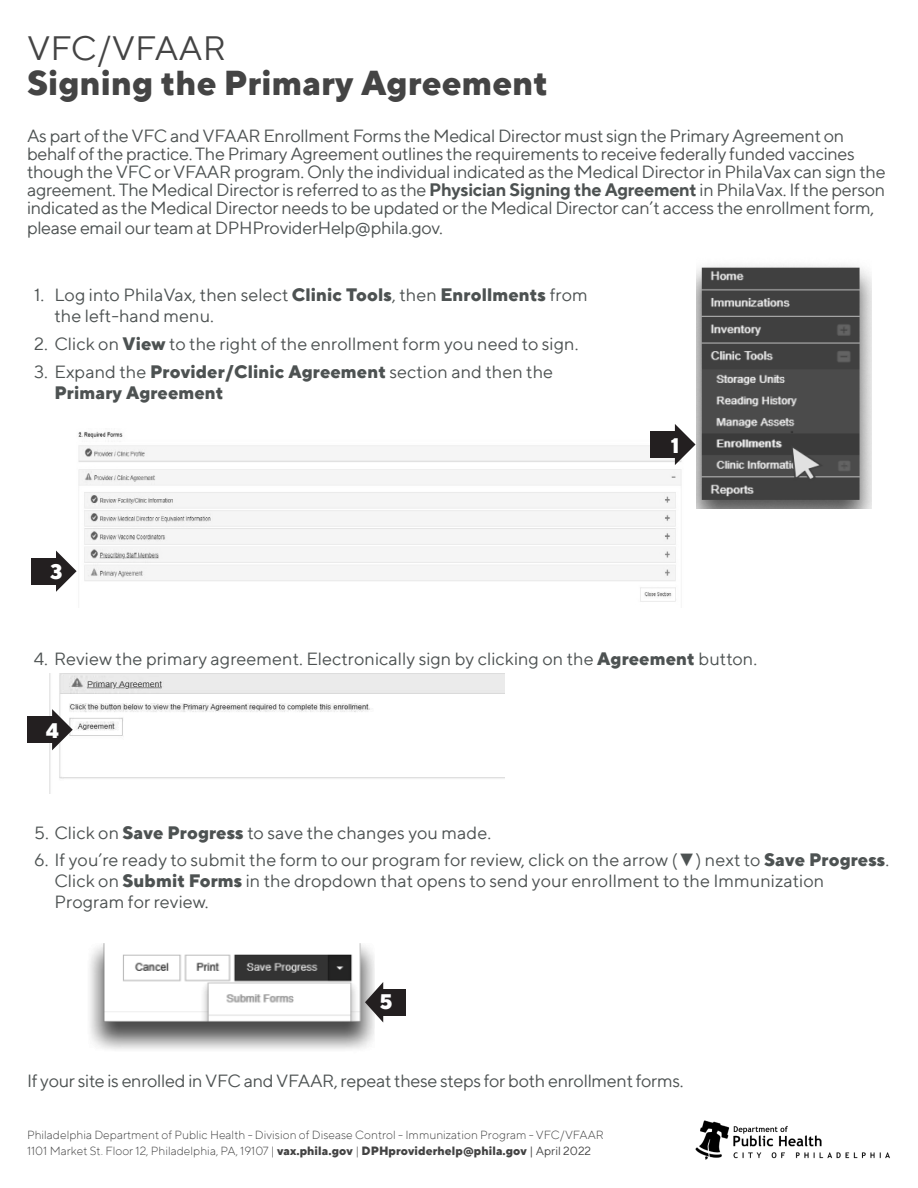
<style>
.page{position:relative;width:918px;height:1188px;background:#fff}
.page>*{position:absolute;margin:0;border:0;box-sizing:border-box;transform-origin:0 0}
.t1{font:800 34.5px "TT Norms";color:#444}
.t2{font:34.5px "TT Norms";color:#444}
.t3{font:800 21px "TT Norms";color:#fff}
.t4{font:18px/18.3px "TT Norms";letter-spacing:-.02em;color:#4d5252}
.t5{font:18px/21px "TT Norms";color:#4d5252}
.t6{font:800 18px/21px "TT Norms";color:#4d5252}
.t7{font:300 12px/16.5px "TT Norms";color:#434343}
.s1{font-weight:700}
.s2{font-weight:800}
.s3{font-weight:400}
.s4{font-family:"Times New Roman"}
</style>
<div class="page">
<img style="left:695px;top:1120px;width:195px;height:40px">
<img style="left:697px;top:265px;width:175px;height:243px">
<img style="left:78px;top:429px;width:604px;height:173px">
<img style="left:50px;top:674px;width:454px;height:120px">
<svg style="left:675px;top:424px;width:21px;height:41px"></svg>
<div style="left:650px;top:431px;width:27px;height:27px;background:#231f20"></div>
<svg style="left:56px;top:551px;width:21px;height:41px"></svg>
<div style="left:31px;top:558px;width:27px;height:27px;background:#231f20"></div>
<svg style="left:52px;top:709px;width:21px;height:41px"></svg>
<div style="left:27px;top:716px;width:27px;height:27px;background:#231f20"></div>
<img style="left:90px;top:943px;width:285px;height:107px">
<svg style="left:365px;top:982px;width:18px;height:41px"></svg>
<div style="left:382px;top:989px;width:23px;height:27px;background:#231f20"></div>
<h1 class="t2" style="left:27px;top:27px;width:201px">VFC/VFAAR</h1>
<h1 class="t1" style="left:27px;top:60px;width:523px">Signing the Primary Agreement</h1>
<p class="t4" style="left:27px;top:127px;width:860px">As part of the VFC and VFAAR Enrollment Forms the Medical Director must sign the Primary Agreement on behalf of the practice. The Primary Agreement outlines the requirements to receive federally funded vaccines though the VFC or VFAAR program. Only the individual indicated as the Medical Director in PhilaVax can sign the agreement. The Medical Director is referred to as the <span class="s1">Physician Signing the Agreement</span> in PhilaVax. If the person indicated as the Medical Director needs to be updated or the Medical Director can’t access the enrollment form, please email our team at DPHProviderHelp@phila.gov.</p>
<p class="t5" style="left:54px;top:284px;width:535px;text-indent:-20px">1. Log into PhilaVax, then select <span class="s2">Clinic Tools</span>, then <span class="s2">Enrollments</span> from the left-hand menu.</p>
<p class="t5" style="left:34px;top:333px;width:546px">2. Click on <span class="s2">View</span> to the right of the enrollment form you need to sign.</p>
<p class="t6" style="left:54px;top:361px;width:500px;text-indent:-20px"><span class="s3">3. Expand the</span> Provider/Clinic Agreement <span class="s3">section and then the<br></span>Primary Agreement</p>
<p class="t3" style="left:50px;top:558px;width:14px">3</p>
<p class="t3" style="left:671px;top:432px;width:10px">1</p>
<p class="t5" style="left:34px;top:648px;width:725px">4. Review the primary agreement. Electronically sign by clicking on the <span class="s2">Agreement</span> button.</p>
<p class="t3" style="left:46px;top:717px;width:15px">4</p>
<p class="t5" style="left:34px;top:821px;width:458px">5. Click on <span class="s2">Save Progress</span> to save the changes you made.</p>
<p class="t5" style="left:54px;top:849px;width:836px;text-indent:-20px">6. If you’re ready to submit the form to our program for review, click on the arrow (<span class="s4">▼</span>) next to <span class="s2">Save Progress</span>.<br>Click on <span class="s2">Submit Forms</span> in the dropdown that opens to send your enrollment to the Immunization<br>Program for review.</p>
<p class="t3" style="left:379px;top:988px;width:15px">5</p>
<p class="t4" style="left:27px;top:1072px;width:658px">If your site is enrolled in VFC and VFAAR, repeat these steps for both enrollment forms.</p>
<p class="t7" style="left:27px;top:1126px;width:578px">Philadelphia Department of Public Health - Division of Disease Control - Immunization Program - VFC/VFAAR<br>1101 Market St. Floor 12, Philadelphia, PA, 19107 | <span class="s2">vax.phila.gov</span> | <span class="s2">DPHproviderhelp@phila.gov</span> <span class="s3">| April 2022</span></p>
</div>
